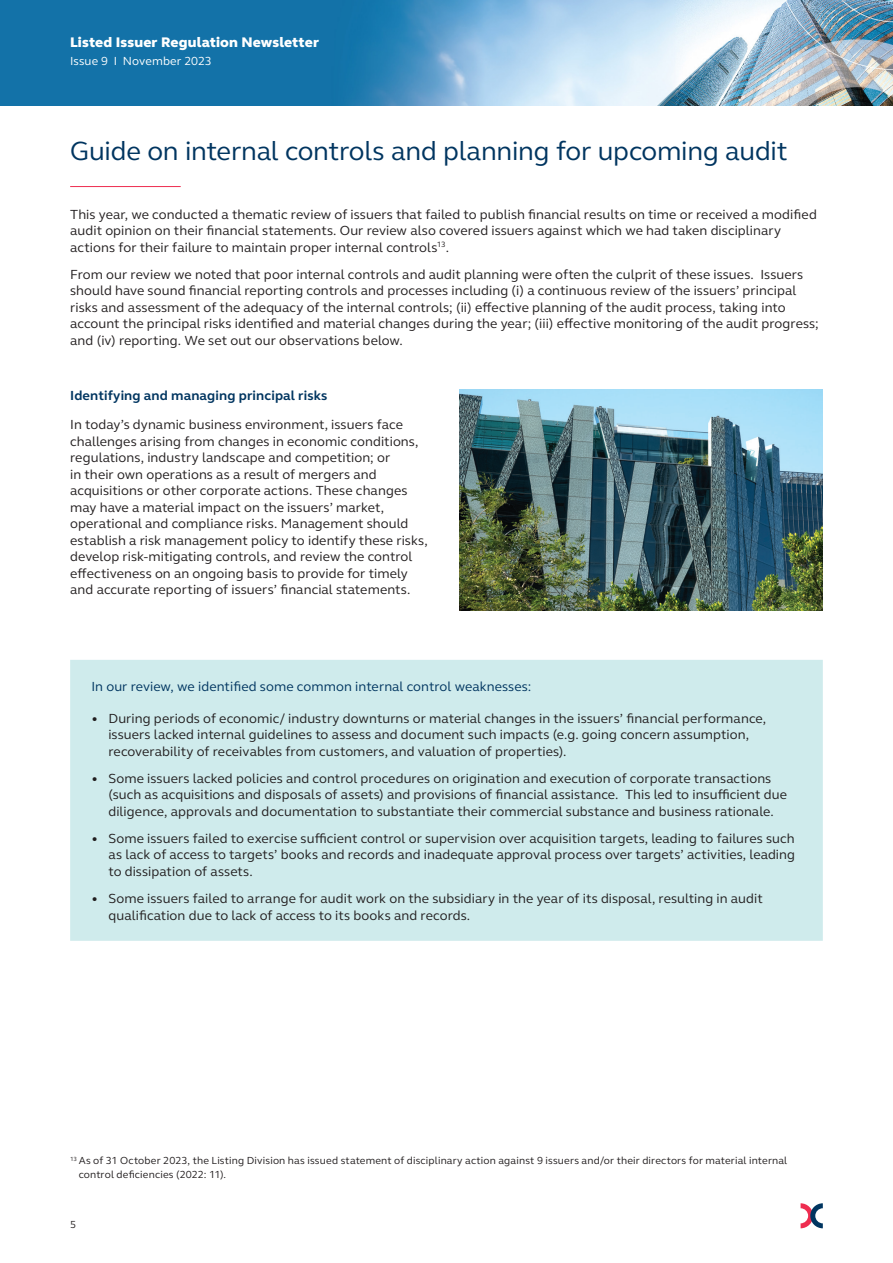
<style>
.page{position:relative;width:893px;height:1263px;background:#fff}
.page>*{position:absolute;margin:0;border:0;box-sizing:border-box;transform-origin:0 0}
._01_Headline_FS_Elliot_Pro_Regular_18_22{font:27px "FS Elliot Pro";letter-spacing:-.01em;color:#003560}
.t1{font:800 14.25px "FS Elliot Pro";letter-spacing:.01em;color:#fff}
._04_body_text_FS_Elliot_Pro_Regular_9_11{font:13.5px/16.5px "FS Elliot Pro";letter-spacing:.005em;color:#231f20}
._04_body_text__Point__FS_Elliot_Pro_Regul{font:13.5px/16.5px "FS Elliot Pro";letter-spacing:.005em;color:#231f20}
._03_Sub-head_FS_Elliot_Pro_Bold_9_11{font:13.5px "FS Elliot Pro";letter-spacing:.01em;color:#003560}
._03_Sub-head_FS_Elliot_Pro_Bold_9_11-2{font:700 13.5px "FS Elliot Pro";letter-spacing:.01em;color:#003560}
.t2{font:12px "FS Elliot Pro";letter-spacing:.01em;color:#fff}
._05_Remark__Point__FS_Elliot_Pro_Regular_{font:10.5px/13.5px "FS Elliot Pro";letter-spacing:.015em;color:#231f20}
</style>
<div class="page">
<img style="left:0;top:0;width:893px;height:105px">
<svg style="left:801px;top:1203px;width:22px;height:25px"></svg>
<img style="left:459px;top:390px;width:364px;height:220px">
<hr style="left:70px;top:186px;width:111px;height:1px;background:#ee2d50">
<div style="left:70px;top:660px;width:753px;height:281px;background:#cfebec"></div>
<p class="t1" style="left:70px;top:33px;width:250px">Listed Issuer Regulation Newsletter</p>
<p class="t2" style="left:70px;top:53px;width:143px">Issue 9 I November 2023</p>
<p class="_01_Headline_FS_Elliot_Pro_Regular_18_22" style="left:70px;top:132px;width:719px">Guide on internal controls and planning for upcoming audit</p>
<p class="_04_body_text_FS_Elliot_Pro_Regular_9_11" style="left:70px;top:205px;width:748px">This year, we conducted a thematic review of issuers that failed to publish financial results on time or received a modified audit opinion on their financial statements. Our review also covered issuers against which we had taken disciplinary actions for their failure to maintain proper internal controls<sup>13</sup>.</p>
<p class="_04_body_text_FS_Elliot_Pro_Regular_9_11" style="left:70px;top:265px;width:750px">From our review we noted that poor internal controls and audit planning were often the culprit of these issues. Issuers should have sound financial reporting controls and processes including (i) a continuous review of the issuers’ principal risks and assessment of the adequacy of the internal controls; (ii) effective planning of the audit process, taking into account the principal risks identified and material changes during the year; (iii) effective monitoring of the audit progress; and (iv) reporting. We set out our observations below.</p>
<p class="_03_Sub-head_FS_Elliot_Pro_Bold_9_11-2" style="left:70px;top:386px;width:259px">Identifying and managing principal risks</p>
<p class="_04_body_text_FS_Elliot_Pro_Regular_9_11" style="left:70px;top:416px;width:359px">In today’s dynamic business environment, issuers face challenges arising from changes in economic conditions, regulations, industry landscape and competition; or<br>in their own operations as a result of mergers and acquisitions or other corporate actions. These changes may have a material impact on the issuers’ market, operational and compliance risks. Management should establish a risk management policy to identify these risks, develop risk-mitigating controls, and review the control effectiveness on an ongoing basis to provide for timely and accurate reporting of issuers’ financial statements.</p>
<p class="_03_Sub-head_FS_Elliot_Pro_Bold_9_11" style="left:91px;top:678px;width:441px">In our review, we identified some common internal control weaknesses:</p>
<p class="_04_body_text__Point__FS_Elliot_Pro_Regul" style="left:108px;top:709px;width:659px;text-indent:-17px">• During periods of economic/ industry downturns or material changes in the issuers’ financial performance, issuers lacked internal guidelines to assess and document such impacts (e.g. going concern assumption, recoverability of receivables from customers, and valuation of properties).</p>
<p class="_04_body_text__Point__FS_Elliot_Pro_Regul" style="left:108px;top:770px;width:680px;text-indent:-17px">• Some issuers lacked policies and control procedures on origination and execution of corporate transactions (such as acquisitions and disposals of assets) and provisions of financial assistance. This led to insufficient due diligence, approvals and documentation to substantiate their commercial substance and business rationale.</p>
<p class="_04_body_text__Point__FS_Elliot_Pro_Regul" style="left:108px;top:830px;width:688px;text-align:justify;text-indent:-17px">• Some issuers failed to exercise sufficient control or supervision over acquisition targets, leading to failures such as lack of access to targets’ books and records and inadequate approval process over targets’ activities, leading to dissipation of assets.</p>
<p class="_04_body_text__Point__FS_Elliot_Pro_Regul" style="left:108px;top:890px;width:656px;text-indent:-17px">• Some issuers failed to arrange for audit work on the subsidiary in the year of its disposal, resulting in audit qualification due to lack of access to its books and records.</p>
<p class="_05_Remark__Point__FS_Elliot_Pro_Regular_" style="left:79px;top:1154px;width:710px;text-indent:-9px"><sup>13</sup> As of 31 October 2023, the Listing Division has issued statement of disciplinary action against 9 issuers and/or their directors for material internal control deficiencies (2022: 11).</p>
<p class="_05_Remark__Point__FS_Elliot_Pro_Regular_" style="left:70px;top:1217px;width:8px">5</p>
</div>
